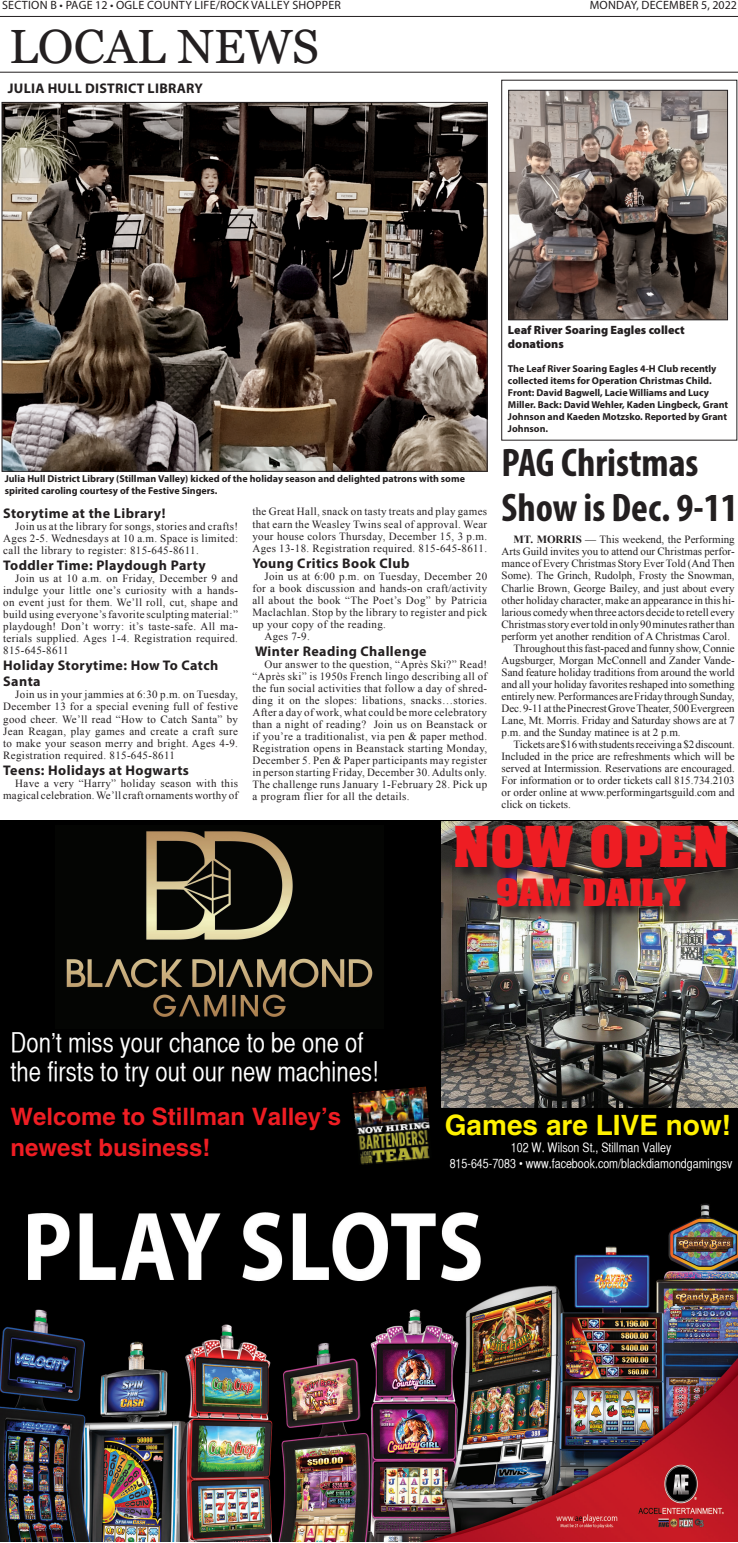
<style>
.page{position:relative;width:738px;height:1543px;background:#fff}
.page>*{position:absolute;margin:0;border:0;box-sizing:border-box;transform-origin:0 0}
.t1{font:48px "Georgia";color:#231f20}
.t2{font:700 48px "Aachen";color:#ee1d23}
.t3{font:700 condensed 40px/45px "Myriad Pro";color:#231f20}
.t4{font:700 32px "Aachen";color:#ee1d23}
.t5{font:700 28px "Helvetica";color:#fff101}
.t6{font:27px/29px "Helvetica CY Plain";color:#fff}
.t7{font:700 24px/31px "Helvetica";color:#ee1d23}
.t8{font:700 14px/16px "Myriad Pro";letter-spacing:.03em;color:#231f20}
.t9{font:13px/16px "Helvetica CY Plain";color:#fff;text-align:center}
.t10{font:12px "Myriad Pro";letter-spacing:.02em;color:#231f20}
.t11{font:900 12px/14.4px "Myriad Pro";color:#231f20}
.t12{font:11px/12px "Times New Roman";color:#231f20;text-align:justify}
.t13{font:11px "Times New Roman";letter-spacing:.03em;color:#231f20}
.t14{font:11px/12px "Times New Roman";letter-spacing:.02em;color:#231f20;text-align:right}
.t15{font:700 10px/12px "Myriad Pro";color:#231f20}
.s1{font-weight:700}
</style>
<div class="page">
<hr style="left:0;top:16px;width:738px;height:1px;background:#231f20">
<hr style="left:0;top:72px;width:738px;height:1px;background:#231f20">
<div style="left:0;top:820px;width:738px;height:720px;background:#000"></div>
<img style="left:66px;top:831px;width:307px;height:186px">
<img style="left:441px;top:821px;width:297px;height:285px">
<img style="left:0;top:1203px;width:738px;height:337px">
<img style="left:352px;top:1086px;width:78px;height:78px">
<div style="left:457px;top:827px;width:281px;height:91px;background:#231f20;opacity:.75"></div>
<img style="left:4px;top:104px;width:481px;height:365px">
<img style="left:511px;top:92px;width:215px;height:226px">
<div style="left:509px;top:90px;width:219px;height:230px;border:1px solid #231f20"></div>
<p class="t10" style="left:2px;top:-2px;width:340px">SECTION B • PAGE 12 • OGLE COUNTY LIFE/ROCK VALLEY SHOPPER</p>
<p class="t10" style="left:590px;top:-2px;width:149px">MONDAY, DECEMBER 5, 2022</p>
<h1 class="t1" style="left:9px;top:19px;width:312px">LOCAL NEWS</h1>
<p class="t8" style="left:8px;top:80px;width:197px">JULIA HULL DISTRICT LIBRARY</p>
<p class="t15" style="left:5px;top:472px;width:462px">Julia Hull District Library (Stillman Valley) kicked of the holiday season and delighted patrons with some spirited caroling courtesy of the Festive Singers.</p>
<p class="t8" style="left:3px;top:505px;width:164px">Storytime at the Library!</p>
<p class="t12" style="left:3px;top:520px;width:236px;text-indent:12px">Join us at the library for songs, stories and crafts!<br>Ages 2-5. Wednesdays at 10 a.m. Space is limited: call the library to register: 815-645-8611.</p>
<p class="t8" style="left:3px;top:557px;width:204px">Toddler Time: Playdough Party</p>
<p class="t12" style="left:3px;top:572px;width:236px;text-indent:12px">Join us at 10 a.m. on Friday, December 9 and indulge your little one’s curiosity with a hands&shy;on event just for them. We’ll roll, cut, shape and build using everyone’s favorite sculpting material:” playdough! Don’t worry: it’s taste-safe. All ma&shy;terials supplied. Ages 1-4. Registration required.<br>815-645-8611</p>
<p class="t8" style="left:3px;top:657px;width:217px">Holiday Storytime: How To Catch<br>Santa</p>
<p class="t12" style="left:3px;top:688px;width:236px;text-indent:12px">Join us in your jammies at 6:30 p.m. on Tuesday, December 13 for a special evening full of festive good cheer. We’ll read “How to Catch Santa” by Jean Reagan, play games and create a craft sure to make your season merry and bright. Ages 4-9.<br>Registration required. 815-645-8611</p>
<p class="t8" style="left:3px;top:761px;width:187px">Teens: Holidays at Hogwarts</p>
<p class="t14" style="left:3px;top:776px;width:236px">Have a very “Harry” holiday season with this magical celebration. We’ll craft ornaments worthy of</p>
<p class="t12" style="left:252px;top:505px;width:236px">the Great Hall, snack on tasty treats and play games that earn the Weasley Twins seal of approval. Wear your house colors Thursday, December 15, 3 p.m.<br>Ages 13-18. Registration required. 815-645-8611.</p>
<p class="t8" style="left:252px;top:554px;width:159px">Young Critics Book Club</p>
<p class="t13" style="left:264px;top:568px;width:224px">Join us at 6:00 p.m. on Tuesday, December 20</p>
<p class="t13" style="left:252px;top:580px;width:236px">for a book discussion and hands-on craft/activity</p>
<p class="t13" style="left:252px;top:592px;width:236px">all about the book “The Poet’s Dog” by Patricia</p>
<p class="t13" style="left:252px;top:604px;width:236px">Maclachlan. Stop by the library to register and pick</p>
<p class="t13" style="left:252px;top:616px;width:135px">up your copy of the reading.</p>
<p class="t12" style="left:264px;top:629px;width:47px">Ages 7-9.</p>
<p class="t8" style="left:255px;top:642px;width:173px">Winter Reading Challenge</p>
<p class="t12" style="left:252px;top:657px;width:236px;text-indent:12px">Our answer to the question, “Après Ski?” Read! “Après ski” is 1950s French lingo describing all of the fun social activities that follow a day of shred&shy;ding it on the slopes: libations, snacks…stories.<br>After a day of work, what could be more celebratory than a night of reading? Join us on Beanstack or if you’re a traditionalist, via pen &amp; paper method.<br>Registration opens in Beanstack starting Monday, December 5. Pen &amp; Paper participants may register in person starting Friday, December 30. Adults only.<br>The challenge runs January 1-February 28. Pick up a program flier for all the details.</p>
<p class="t11" style="left:508px;top:322px;width:178px">Leaf River Soaring Eagles collect donations</p>
<p class="t15" style="left:508px;top:362px;width:222px">The Leaf River Soaring Eagles 4-H Club recently collected items for Operation Christmas Child.<br>Front: David Bagwell, Lacie Williams and Lucy Miller. Back: David Wehler, Kaden Lingbeck, Grant Johnson and Kaeden Motzsko. Reported by Grant Johnson.</p>
<h2 class="t3" style="left:502px;top:439px;width:238px">PAG Christmas<br>Show is Dec. 9-11</h2>
<p class="t12" style="left:514px;top:533px;width:223px"><span class="s1">MT. MORRIS</span> — This weekend, the Performing</p>
<p class="t12" style="left:502px;top:545px;width:235px">Arts Guild invites you to attend our Christmas perfor-</p>
<p class="t12" style="left:502px;top:557px;width:235px">mance of Every Christmas Story Ever Told (And Then</p>
<p class="t12" style="left:502px;top:569px;width:235px">Some). The Grinch, Rudolph, Frosty the Snowman,</p>
<p class="t12" style="left:502px;top:581px;width:235px">Charlie Brown, George Bailey, and just about every</p>
<p class="t12" style="left:502px;top:593px;width:235px">other holiday character, make an appearance in this hi-</p>
<p class="t12" style="left:502px;top:605px;width:235px">larious comedy when three actors decide to retell every</p>
<p class="t12" style="left:502px;top:617px;width:234px">Christmas story ever told in only 90 minutes rather than</p>
<p class="t12" style="left:502px;top:629px;width:230px">perform yet another rendition of A Christmas Carol.</p>
<p class="t12" style="left:514px;top:641px;width:223px">Throughout this fast-paced and funny show, Connie</p>
<p class="t12" style="left:502px;top:653px;width:235px">Augsburger, Morgan McConnell and Zander Vande-</p>
<p class="t12" style="left:502px;top:665px;width:235px">Sand feature holiday traditions from around the world</p>
<p class="t12" style="left:502px;top:677px;width:235px">and all your holiday favorites reshaped into something</p>
<p class="t12" style="left:502px;top:689px;width:234px">entirely new. Performances are Friday through Sunday,</p>
<p class="t12" style="left:502px;top:701px;width:235px">Dec. 9-11 at the Pinecrest Grove Theater, 500 Evergreen</p>
<p class="t12" style="left:502px;top:713px;width:235px">Lane, Mt. Morris. Friday and Saturday shows are at 7</p>
<p class="t12" style="left:502px;top:725px;width:181px">p.m. and the Sunday matinee is at 2 p.m.</p>
<p class="t12" style="left:514px;top:737px;width:223px">Tickets are $16 with students receiving a $2 discount.</p>
<p class="t12" style="left:502px;top:749px;width:235px">Included in the price are refreshments which will be</p>
<p class="t12" style="left:502px;top:761px;width:235px">served at Intermission. Reservations are encouraged.</p>
<p class="t12" style="left:502px;top:773px;width:235px">For information or to order tickets call 815.734.2103</p>
<p class="t12" style="left:502px;top:785px;width:235px">or order online at www.performingartsguild.com and</p>
<p class="t12" style="left:502px;top:797px;width:71px">click on tickets.</p>
<h1 class="t2" style="left:453px;top:812px;width:278px">NOW OPEN</h1>
<h3 class="t4" style="left:497px;top:869px;width:191px">9AM DAILY</h3>
<h3 class="t6" style="left:10px;top:1028px;width:369px">Don’t miss your chance to be one of the firsts to try out our new machines!</h3>
<h3 class="t7" style="left:10px;top:1100px;width:332px">Welcome to Stillman Valley’s newest business!</h3>
<h3 class="t5" style="left:445px;top:1107px;width:288px">Games are LIVE now!</h3>
<p class="t9" style="left:450px;top:1139px;width:284px">102 W. Wilson St., Stillman Valley<br>815-645-7083 • www.facebook.com/blackdiamondgamingsv</p>
</div>
